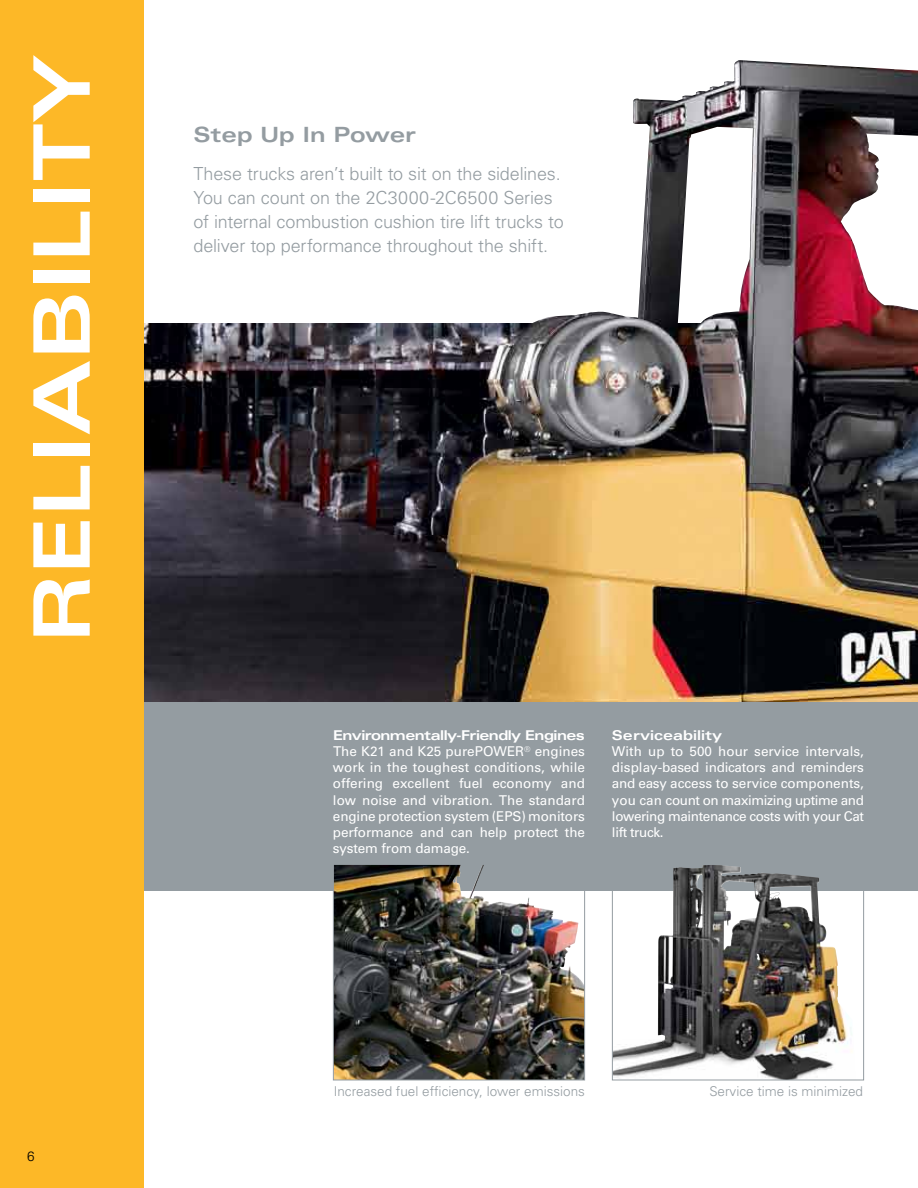
<style>
.page{position:relative;width:918px;height:1188px;background:#fff}
.page>*{position:absolute;margin:0;border:0;box-sizing:border-box;transform-origin:0 0}
.t1{font:700 expanded 78px "Univers";color:#fff}
.t2{font:700 expanded 21px "Univers";color:#949ca1}
.t3{font:300 18px/24px "Univers";letter-spacing:-.01em;color:#949ca1}
.t4{font:13.5px/16.2px "Univers";letter-spacing:-.02em;color:#fff;text-align:justify}
.t5{font:300 13.5px "Univers";color:#949ca1}
.t6{font:700 expanded 13.5px "Univers";color:#fff}
.t7{font:300 13.5px "Univers";color:#000}
.s1{font-weight:700;font-stretch:expanded}
</style>
<div class="page">
<img style="left:144px;top:323px;width:377px;height:379px">
<div style="left:134px;top:702px;width:784px;height:189px;background:#949ca1"></div>
<div style="left:0;top:0;width:144px;height:1188px;background:#fdb827"></div>
<img style="left:614px;top:866px;width:238px;height:212px">
<div style="left:612px;top:864px;width:252px;height:216px;border:1px solid #949ca1"></div>
<img style="left:521px;top:60px;width:397px;height:642px">
<img style="left:335px;top:866px;width:248px;height:212px">
<div style="left:333px;top:864px;width:252px;height:216px;border:1px solid #949ca1"></div>
<h1 class="t1" style="left:18px;top:643px;width:591px;rotate:-90deg">RELIABILITY</h1>
<p class="t7" style="left:27px;top:1148px;width:9px">6</p>
<h2 class="t2" style="left:194px;top:123px;width:224px">Step Up In Power</h2>
<h3 class="t3" style="left:194px;top:161px;width:372px">These trucks aren’t built to sit on the sidelines.<br>You can count on the 2C3000-2C6500 Series of internal combustion cushion tire lift trucks to deliver top performance throughout the shift.</h3>
<p class="t4" style="left:333px;top:727px;width:254px"><span class="s1">Environmentally-Friendly Engines </span>The K21 and K25 purePOWER<sup>®</sup> engines work in the toughest conditions, while offering excellent fuel economy and low noise and vibration. The standard engine protection system (EPS) monitors performance and can help protect the system from damage.</p>
<p class="t6" style="left:612px;top:727px;width:112px">Serviceability</p>
<p class="t4" style="left:612px;top:743px;width:254px">With up to 500 hour service intervals, display-based indicators and reminders and easy access to service components, you can count on maximizing uptime and lowering maintenance costs with your Cat lift truck.</p>
<p class="t5" style="left:334px;top:1083px;width:253px">Increased fuel efficiency, lower emissions</p>
<p class="t5" style="left:709px;top:1083px;width:155px">Service time is minimized</p>
</div>
